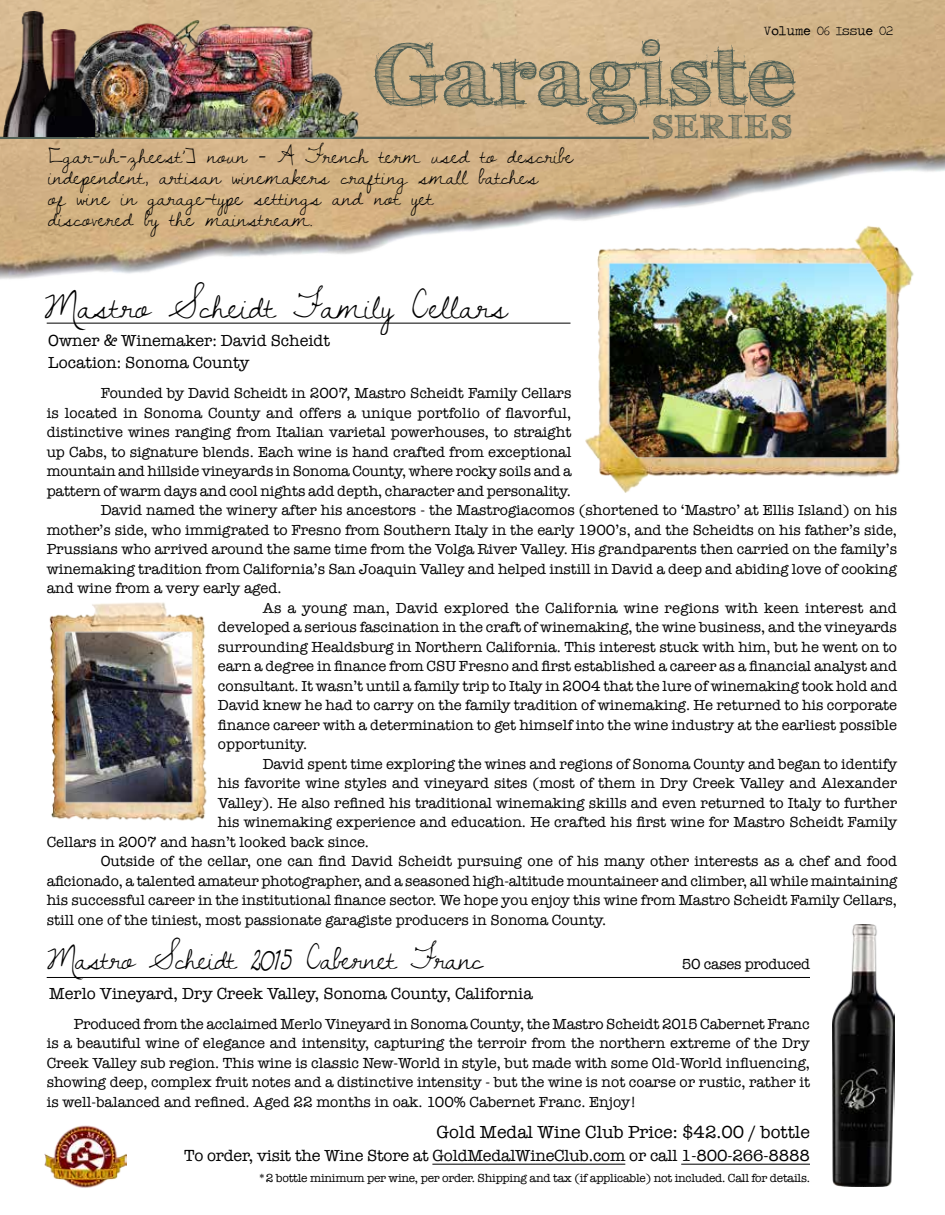
<style>
.page{position:relative;width:945px;height:1215px;background:#fff}
.page>*{position:absolute;margin:0;border:0;box-sizing:border-box;transform-origin:0 0}
.t1{font:700 85.5px "FFF Tusj";letter-spacing:.03em;color:#4f5f55}
.t2{font:36px "Dawningofa New Day";color:#000}
.t3{font:700 33px "FFF Tusj";letter-spacing:.08em;color:#4f5f55}
.t4{font:31.5px "Dawningofa New Day";letter-spacing:-.03em;color:#000}
.t5{font:22.5px/21px "Dawningofa New Day";color:#000}
.t6{font:18px "American Typewriter";color:#000}
.t7{font:16.5px/22.5px "American Typewriter";color:#000}
.t8{font:15px/19.5px "American Typewriter";color:#000;text-align:justify}
.t9{font:15px "American Typewriter";letter-spacing:-.02em;color:#000}
.t10{font:13.5px "Traveling Typewriter";color:#000}
.t11{font:12px "American Typewriter";letter-spacing:-.02em;color:#000}
</style>
<div class="page">
<img style="left:0;top:0;width:945px;height:279px">
<hr style="left:47px;top:323px;width:524px;height:1px;background:#000">
<hr style="left:47px;top:977px;width:763px;height:1px;background:#000">
<hr style="left:0;top:137px;width:649px;height:2px;background:#4f5f55">
<img style="left:44px;top:1125px;width:82px;height:63px">
<img style="left:2px;top:12px;width:48px;height:125px">
<img style="left:50px;top:10px;width:318px;height:132px">
<img style="left:31px;top:30px;width:64px;height:107px">
<hr style="left:432px;top:1164px;width:193px;height:1px;background:#000">
<hr style="left:681px;top:1164px;width:129px;height:1px;background:#000">
<img style="left:833px;top:924px;width:61px;height:263px">
<img style="left:585px;top:218px;width:333px;height:275px">
<img style="left:49px;top:602px;width:158px;height:219px">
<p class="t10" style="left:764px;top:22px;width:131px">Volume 06 Issue 02</p>
<h1 class="t1" style="left:373px;top:24px;width:423px">Garagiste</h1>
<h3 class="t3" style="left:652px;top:107px;width:140px">SERIES</h3>
<h3 class="t5" style="left:48px;top:145px;width:527px">[gar-uh-zheest’] noun - A French term used to describe independent, artisan winemakers crafting small batches<br>of wine in garage-type settings and not yet<br>discovered by the mainstream.</h3>
<h2 class="t2" style="left:44px;top:284px;width:465px">Mastro Scheidt Family Cellars</h2>
<p class="t7" style="left:48px;top:328px;width:283px">Owner &amp; Winemaker: David Scheidt<br>Location: Sonoma County</p>
<p class="t8" style="left:101px;top:383px;width:472px">Founded by David Scheidt in 2007, Mastro Scheidt Family Cellars</p>
<p class="t8" style="left:47px;top:402px;width:526px">is located in Sonoma County and offers a unique portfolio of flavorful,</p>
<p class="t8" style="left:47px;top:422px;width:526px">distinctive wines ranging from Italian varietal powerhouses, to straight</p>
<p class="t8" style="left:47px;top:441px;width:526px">up Cabs, to signature blends. Each wine is hand crafted from exceptional</p>
<p class="t8" style="left:47px;top:461px;width:526px">mountain and hillside vineyards in Sonoma County, where rocky soils and a</p>
<p class="t8" style="left:47px;top:480px;width:526px">pattern of warm days and cool nights add depth, character and personality.</p>
<p class="t8" style="left:101px;top:500px;width:798px">David named the winery after his ancestors - the Mastrogiacomos (shortened to ‘Mastro’ at Ellis Island) on his</p>
<p class="t8" style="left:47px;top:519px;width:852px">mother’s side, who immigrated to Fresno from Southern Italy in the early 1900’s, and the Scheidts on his father’s side,</p>
<p class="t8" style="left:47px;top:539px;width:852px">Prussians who arrived around the same time from the Volga River Valley. His grandparents then carried on the family’s</p>
<p class="t8" style="left:47px;top:558px;width:852px">winemaking tradition from California’s San Joaquin Valley and helped instill in David a deep and abiding love of cooking</p>
<p class="t8" style="left:47px;top:578px;width:236px">and wine from a very early aged.</p>
<p class="t8" style="left:263px;top:597px;width:636px">As a young man, David explored the California wine regions with keen interest and</p>
<p class="t8" style="left:218px;top:617px;width:681px">developed a serious fascination in the craft of winemaking, the wine business, and the vineyards</p>
<p class="t8" style="left:218px;top:636px;width:681px">surrounding Healdsburg in Northern California. This interest stuck with him, but he went on to</p>
<p class="t8" style="left:218px;top:656px;width:681px">earn a degree in finance from CSU Fresno and first established a career as a financial analyst and</p>
<p class="t8" style="left:218px;top:675px;width:681px">consultant. It wasn’t until a family trip to Italy in 2004 that the lure of winemaking took hold and</p>
<p class="t8" style="left:218px;top:695px;width:681px">David knew he had to carry on the family tradition of winemaking. He returned to his corporate</p>
<p class="t8" style="left:218px;top:714px;width:681px">finance career with a determination to get himself into the wine industry at the earliest possible</p>
<p class="t8" style="left:218px;top:734px;width:91px">opportunity.</p>
<p class="t8" style="left:263px;top:753px;width:636px">David spent time exploring the wines and regions of Sonoma County and began to identify</p>
<p class="t8" style="left:218px;top:773px;width:681px">his favorite wine styles and vineyard sites (most of them in Dry Creek Valley and Alexander</p>
<p class="t8" style="left:218px;top:792px;width:681px">Valley). He also refined his traditional winemaking skills and even returned to Italy to further</p>
<p class="t8" style="left:218px;top:812px;width:681px">his winemaking experience and education. He crafted his first wine for Mastro Scheidt Family</p>
<p class="t8" style="left:47px;top:831px;width:324px">Cellars in 2007 and hasn’t looked back since.</p>
<p class="t8" style="left:101px;top:851px;width:798px">Outside of the cellar, one can find David Scheidt pursuing one of his many other interests as a chef and food</p>
<p class="t8" style="left:47px;top:870px;width:852px">aficionado, a talented amateur photographer, and a seasoned high-altitude mountaineer and climber, all while maintaining</p>
<p class="t8" style="left:47px;top:890px;width:852px">his successful career in the institutional finance sector. We hope you enjoy this wine from Mastro Scheidt Family Cellars,</p>
<p class="t8" style="left:47px;top:909px;width:561px">still one of the tiniest, most passionate garagiste producers in Sonoma County.</p>
<h3 class="t4" style="left:47px;top:940px;width:439px">Mastro Scheidt 2015 Cabernet Franc</h3>
<p class="t7" style="left:49px;top:982px;width:485px">Merlo Vineyard, Dry Creek Valley, Sonoma County, California</p>
<p class="t9" style="left:682px;top:953px;width:130px">50 cases produced</p>
<p class="t8" style="left:47px;top:1014px;width:765px;text-indent:27px">Produced from the acclaimed Merlo Vineyard in Sonoma County, the Mastro Scheidt 2015 Cabernet Franc is a beautiful wine of elegance and intensity, capturing the terroir from the northern extreme of the Dry Creek Valley sub region. This wine is classic New-World in style, but made with some Old-World influencing, showing deep, complex fruit notes and a distinctive intensity - but the wine is not coarse or rustic, rather it is well-balanced and refined. Aged 22 months in oak. 100% Cabernet Franc. Enjoy!</p>
<p class="t6" style="left:437px;top:1118px;width:375px">Gold Medal Wine Club Price: $42.00 / bottle</p>
<p class="t7" style="left:184px;top:1144px;width:627px">To order, visit the Wine Store at GoldMedalWineClub.com or call 1-800-266-8888</p>
<p class="t11" style="left:258px;top:1169px;width:553px">*2 bottle minimum per wine, per order. Shipping and tax (if applicable) not included. Call for details.</p>
</div>
